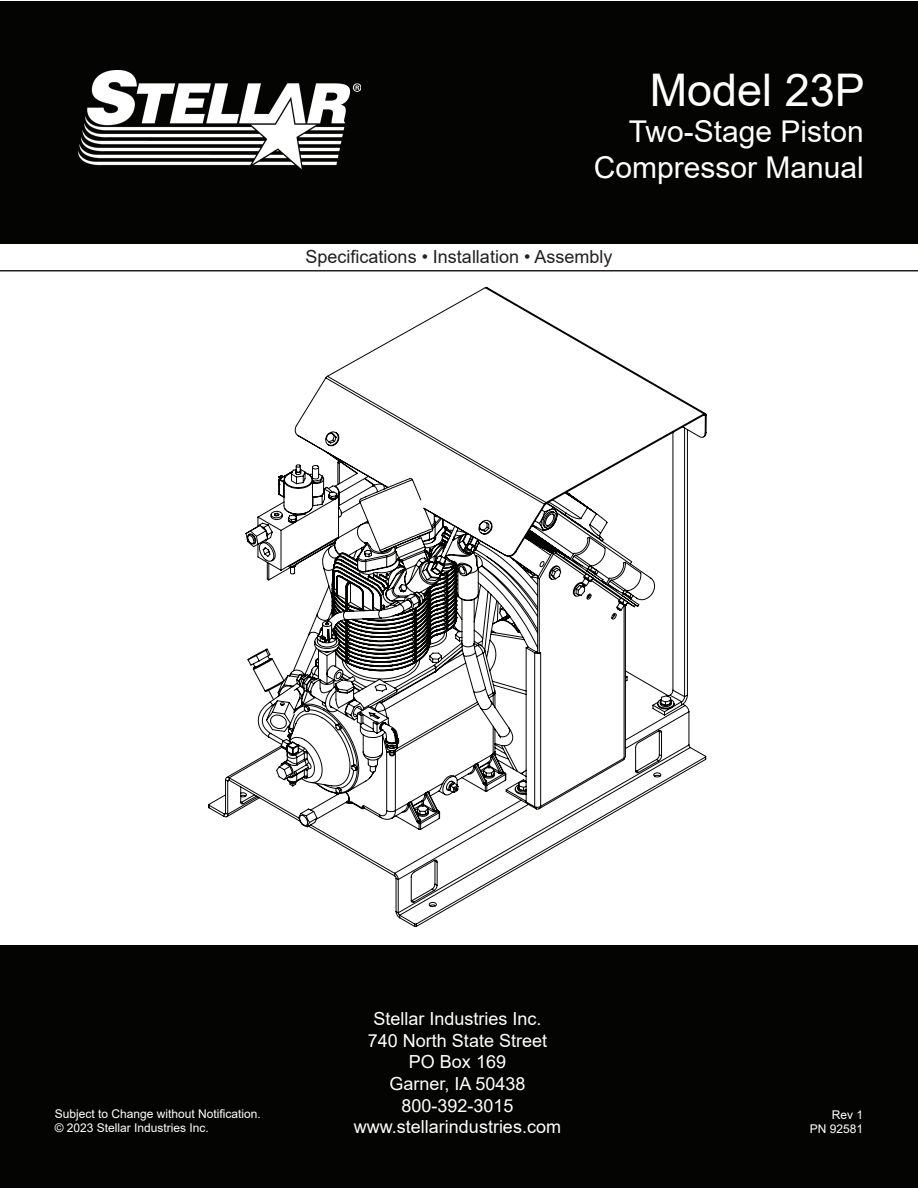
<style>
.page{position:relative;width:918px;height:1188px;background:#fff}
.page>*{position:absolute;margin:0;border:0;box-sizing:border-box;transform-origin:0 0}
.t1{font:45px "Arial";color:#fff}
.t2{font:30px "Arial";color:#fff}
.t3{font:18px "Arial";color:#fff}
.t4{font:18px "Arial";color:#231f20}
.t5{font:12px "Arial";color:#fff}
</style>
<div class="page">
<div style="left:1px;top:1px;width:917px;height:243px;background:#040503"></div>
<div style="left:1px;top:945px;width:917px;height:243px;background:#040503"></div>
<hr style="left:0;top:270px;width:918px;height:2px;background:#231f20">
<svg style="left:208px;top:287px;width:499px;height:640px"></svg>
<img style="left:78px;top:71px;width:283px;height:99px">
<p class="t1" style="left:650px;top:59px;width:217px">Model 23P</p>
<p class="t2" style="left:629px;top:111px;width:237px">Two-Stage Piston</p>
<p class="t2" style="left:594px;top:147px;width:272px">Compressor Manual</p>
<p class="t4" style="left:306px;top:244px;width:308px">Specifications • Installation • Assembly</p>
<p class="t5" style="left:55px;top:1105px;width:208px">Subject to Change without Notification.</p>
<p class="t5" style="left:55px;top:1120px;width:156px">© 2023 Stellar Industries Inc.</p>
<p class="t3" style="left:373px;top:1007px;width:170px">Stellar Industries Inc.</p>
<p class="t3" style="left:368px;top:1028px;width:181px">740 North State Street</p>
<p class="t3" style="left:409px;top:1050px;width:99px">PO Box 169</p>
<p class="t3" style="left:389px;top:1071px;width:138px">Garner, IA 50438</p>
<p class="t3" style="left:401px;top:1093px;width:114px">800-392-3015</p>
<p class="t3" style="left:354px;top:1115px;width:209px">www.stellarindustries.com</p>
<p class="t5" style="left:832px;top:1106px;width:33px">Rev 1</p>
<p class="t5" style="left:810px;top:1121px;width:55px">PN 92581</p>
</div>
